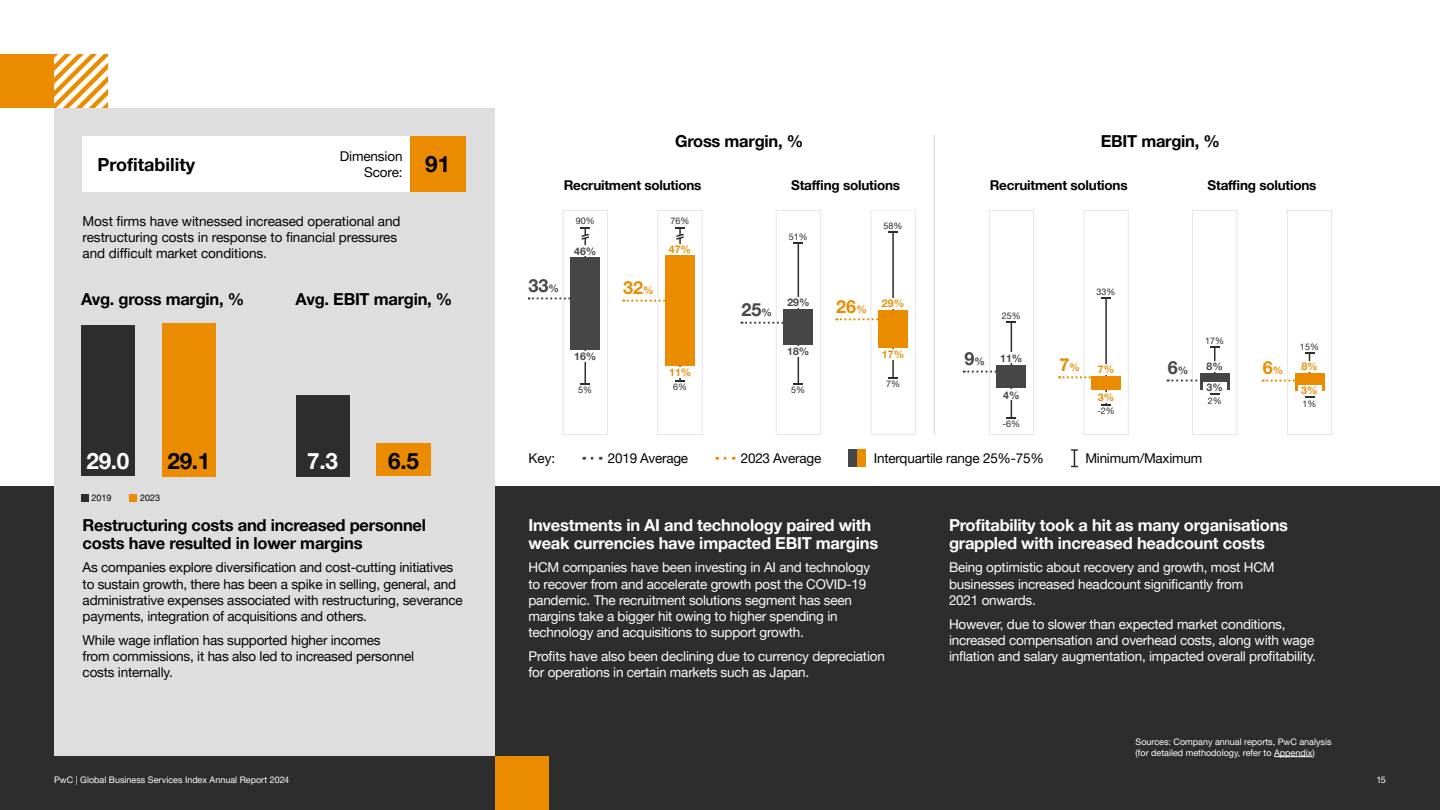
<style>
.page{position:relative;width:1440px;height:810px;background:#fff}
.page>*{position:absolute;margin:0;border:0;box-sizing:border-box;transform-origin:0 0}
.t1{font:700 22.5px "Helvetica Neue LT Pro";color:#000}
.t2{font:700 22.5px "Helvetica Neue LT Pro";color:#fff}
.t3{font:700 18px "Helvetica Neue LT Pro";color:#000}
.t4{font:700 18px "Helvetica Neue LT Pro";color:#464646}
.t5{font:700 18px "Helvetica Neue LT Pro";color:#eb8c00}
.t6{font:700 16.5px/18px "Helvetica Neue LT Pro";letter-spacing:-.015em;color:#fff}
.t7{font:700 16.5px/18px "Helvetica Neue LT Pro";letter-spacing:-.015em;color:#000}
.t8{font:13.5px/16.2px "Helvetica Neue LT Pro";letter-spacing:-.015em;color:#fff}
.t9{font:13.5px/16.2px "Helvetica Neue LT Pro";letter-spacing:-.015em;color:#000}
.t10{font:700 13.5px "Helvetica Neue LT Pro";letter-spacing:-.015em;color:#000}
.t11{font:700 10.5px "Helvetica Neue LT Pro";color:#464646}
.t12{font:700 10.5px "Helvetica Neue LT Pro";color:#eb8c00}
.t13{font:9px/10.8px "Helvetica Neue LT Pro";color:#fff}
.t14{font:9px "Helvetica Neue LT Pro";color:#2d2d2d}
.t15{font:9px "Helvetica Neue LT Pro";color:#000}
.s1{font-size:10.5px}
</style>
<div class="page">
<svg style="left:54px;top:54px;width:54px;height:54px"></svg>
<div style="left:0;top:54px;width:54px;height:54px;background:#eb8c00"></div>
<div style="left:0;top:486px;width:1440px;height:324px;background:#2d2d2d"></div>
<div style="left:54px;top:108px;width:441px;height:648px;background:#dedede"></div>
<div style="left:495px;top:756px;width:54px;height:54px;background:#eb8c00"></div>
<div style="left:83px;top:136px;width:330px;height:56px;background:#fff"></div>
<div style="left:410px;top:136px;width:56px;height:56px;background:#eb8c00"></div>
<svg style="left:529px;top:210px;width:79px;height:225px"></svg>
<svg style="left:623px;top:210px;width:80px;height:225px"></svg>
<div style="left:673px;top:244px;width:14px;height:11px;background:#fff"></div>
<div style="left:668px;top:367px;width:24px;height:11px;background:#fff"></div>
<svg style="left:742px;top:210px;width:79px;height:225px"></svg>
<div style="left:791px;top:297px;width:15px;height:10px;background:#fff"></div>
<div style="left:791px;top:346px;width:15px;height:10px;background:#fff"></div>
<svg style="left:836px;top:210px;width:80px;height:225px"></svg>
<div style="left:886px;top:349px;width:14px;height:10px;background:#fff"></div>
<div style="left:886px;top:298px;width:14px;height:11px;background:#fff"></div>
<svg style="left:964px;top:210px;width:70px;height:225px"></svg>
<div style="left:1004px;top:353px;width:15px;height:10px;background:#fff"></div>
<div style="left:1004px;top:390px;width:15px;height:10px;background:#fff"></div>
<svg style="left:1059px;top:210px;width:70px;height:225px"></svg>
<div style="left:1094px;top:392px;width:24px;height:10px;background:#fff"></div>
<div style="left:1099px;top:364px;width:14px;height:11px;background:#fff"></div>
<svg style="left:1168px;top:210px;width:69px;height:225px"></svg>
<svg style="left:1263px;top:210px;width:69px;height:225px"></svg>
<div style="left:1302px;top:361px;width:15px;height:11px;background:#fff"></div>
<div style="left:1298px;top:385px;width:24px;height:10px;background:#fff"></div>
<div style="left:1203px;top:382px;width:24px;height:11px;background:#fff"></div>
<div style="left:578px;top:246px;width:14px;height:10px;background:#fff"></div>
<div style="left:81px;top:494px;width:7px;height:8px;background:#2d2d2d"></div>
<div style="left:130px;top:494px;width:7px;height:8px;background:#eb8c00"></div>
<div style="left:81px;top:326px;width:54px;height:150px;background:#2d2d2d"></div>
<div style="left:162px;top:323px;width:54px;height:153px;background:#eb8c00"></div>
<div style="left:296px;top:395px;width:54px;height:81px;background:#2d2d2d"></div>
<div style="left:377px;top:444px;width:54px;height:32px;background:#eb8c00"></div>
<hr style="left:934px;top:135px;width:1px;height:300px;background:#dedede">
<div style="left:857px;top:449px;width:9px;height:18px;background:#eb8c00"></div>
<div style="left:848px;top:449px;width:9px;height:18px;background:#464646"></div>
<svg style="left:1071px;top:449px;width:7px;height:18px"></svg>
<svg style="left:592px;top:457px;width:9px;height:3px"></svg>
<svg style="left:725px;top:457px;width:9px;height:3px"></svg>
<hr style="left:1274px;top:756px;width:38px;height:1px;background:#fff">
<p class="t9" style="left:340px;top:148px;width:64px;text-align:right">Dimension<br>Score:</p>
<h2 class="t3" style="left:98px;top:153px;width:99px">Profitability</h2>
<h1 class="t1" style="left:425px;top:150px;width:27px">91</h1>
<p class="t9" style="left:83px;top:212px;width:319px">Most firms have witnessed increased operational and restructuring costs in response to financial pressures and difficult market conditions.</p>
<p class="t7" style="left:81px;top:290px;width:165px">Avg. gross margin, %</p>
<p class="t7" style="left:296px;top:290px;width:158px">Avg. EBIT margin, %</p>
<p class="t7" style="left:675px;top:132px;width:130px">Gross margin, %</p>
<p class="t7" style="left:1101px;top:132px;width:121px">EBIT margin, %</p>
<p class="t10" style="left:564px;top:177px;width:139px">Recruitment solutions</p>
<p class="t10" style="left:791px;top:177px;width:110px">Staffing solutions</p>
<p class="t10" style="left:990px;top:177px;width:139px">Recruitment solutions</p>
<p class="t10" style="left:1208px;top:177px;width:110px">Staffing solutions</p>
<h2 class="t4" style="left:529px;top:274px;width:32px">33<span class="s1">%</span></h2>
<p class="t14" style="left:576px;top:215px;width:21px">90%</p>
<p class="t11" style="left:574px;top:244px;width:24px">46%</p>
<h2 class="t5" style="left:623px;top:276px;width:32px">32<span class="s1">%</span></h2>
<p class="t14" style="left:671px;top:215px;width:21px">76%</p>
<p class="t12" style="left:669px;top:243px;width:24px">47%</p>
<p class="t11" style="left:574px;top:350px;width:24px">16%</p>
<p class="t12" style="left:669px;top:366px;width:24px">11%</p>
<p class="t14" style="left:578px;top:384px;width:16px">5%</p>
<p class="t14" style="left:673px;top:382px;width:16px">6%</p>
<p class="t14" style="left:789px;top:232px;width:21px">51%</p>
<h2 class="t4" style="left:742px;top:298px;width:32px">25<span class="s1">%</span></h2>
<p class="t11" style="left:787px;top:296px;width:24px">29%</p>
<p class="t11" style="left:787px;top:345px;width:24px">18%</p>
<p class="t14" style="left:791px;top:385px;width:16px">5%</p>
<p class="t14" style="left:884px;top:220px;width:21px">58%</p>
<h2 class="t5" style="left:836px;top:295px;width:32px">26<span class="s1">%</span></h2>
<p class="t12" style="left:882px;top:297px;width:24px">29%</p>
<p class="t12" style="left:882px;top:348px;width:24px">17%</p>
<p class="t14" style="left:886px;top:379px;width:16px">7%</p>
<p class="t14" style="left:1002px;top:310px;width:21px">25%</p>
<h2 class="t4" style="left:965px;top:347px;width:22px">9<span class="s1">%</span></h2>
<p class="t11" style="left:1000px;top:351px;width:24px">11%</p>
<p class="t11" style="left:1003px;top:388px;width:18px">4%</p>
<p class="t14" style="left:1003px;top:419px;width:19px">-6%</p>
<p class="t14" style="left:1097px;top:287px;width:21px">33%</p>
<h2 class="t5" style="left:1059px;top:353px;width:22px">7<span class="s1">%</span></h2>
<p class="t12" style="left:1098px;top:363px;width:18px">7%</p>
<p class="t12" style="left:1098px;top:391px;width:18px">3%</p>
<p class="t14" style="left:1097px;top:405px;width:19px">-2%</p>
<p class="t14" style="left:1205px;top:335px;width:21px">17%</p>
<h2 class="t4" style="left:1168px;top:356px;width:22px">6<span class="s1">%</span></h2>
<p class="t11" style="left:1207px;top:360px;width:18px">8%</p>
<p class="t14" style="left:1300px;top:341px;width:21px">15%</p>
<h2 class="t5" style="left:1263px;top:356px;width:22px">6<span class="s1">%</span></h2>
<p class="t12" style="left:1301px;top:360px;width:18px">8%</p>
<p class="t11" style="left:1207px;top:381px;width:18px">3%</p>
<p class="t12" style="left:1301px;top:384px;width:18px">3%</p>
<p class="t14" style="left:1208px;top:395px;width:16px">2%</p>
<p class="t14" style="left:1303px;top:398px;width:16px">1%</p>
<h1 class="t2" style="left:87px;top:447px;width:44px">29.0</h1>
<h1 class="t1" style="left:168px;top:447px;width:44px">29.1</h1>
<p class="t15" style="left:92px;top:492px;width:22px">2019</p>
<p class="t15" style="left:140px;top:492px;width:22px">2023</p>
<h1 class="t2" style="left:307px;top:447px;width:32px">7.3</h1>
<h1 class="t1" style="left:388px;top:447px;width:32px">6.5</h1>
<p class="t9" style="left:529px;top:450px;width:28px">Key:</p>
<p class="t9" style="left:608px;top:450px;width:82px">2019 Average</p>
<p class="t9" style="left:741px;top:450px;width:82px">2023 Average</p>
<p class="t9" style="left:874px;top:450px;width:172px">Interquartile range 25%-75%</p>
<p class="t9" style="left:1085px;top:450px;width:118px">Minimum/Maximum</p>
<p class="t7" style="left:83px;top:516px;width:345px">Restructuring costs and increased personnel costs have resulted in lower margins</p>
<p class="t9" style="left:83px;top:559px;width:382px">As companies explore diversification and cost-cutting initiatives to sustain growth, there has been a spike in selling, general, and administrative expenses associated with restructuring, severance payments, integration of acquisitions and others.</p>
<p class="t9" style="left:83px;top:632px;width:333px">While wage inflation has supported higher incomes<br>from commissions, it has also led to increased personnel costs internally.</p>
<p class="t6" style="left:529px;top:516px;width:351px">Investments in AI and technology paired with weak currencies have impacted EBIT margins</p>
<p class="t8" style="left:529px;top:559px;width:343px">HCM companies have been investing in AI and technology to recover from and accelerate growth post the COVID-19 pandemic. The recruitment solutions segment has seen margins take a bigger hit owing to higher spending in technology and acquisitions to support growth.</p>
<p class="t8" style="left:529px;top:648px;width:358px">Profits have also been declining due to currency depreciation for operations in certain markets such as Japan.</p>
<p class="t6" style="left:949px;top:516px;width:341px">Profitability took a hit as many organisations grappled with increased headcount costs</p>
<p class="t8" style="left:949px;top:559px;width:327px">Being optimistic about recovery and growth, most HCM businesses increased headcount significantly from<br>2021 onwards.</p>
<p class="t8" style="left:949px;top:615px;width:369px">However, due to slower than expected market conditions, increased compensation and overhead costs, along with wage inflation and salary augmentation, impacted overall profitability.</p>
<p class="t13" style="left:1136px;top:736px;width:198px">Sources: Company annual reports, PwC analysis (for detailed methodology, refer to Appendix)</p>
<p class="t13" style="left:54px;top:774px;width:237px">PwC | Global Business Services Index Annual Report 2024</p>
<p class="t13" style="left:1377px;top:774px;width:11px">15</p>
</div>
